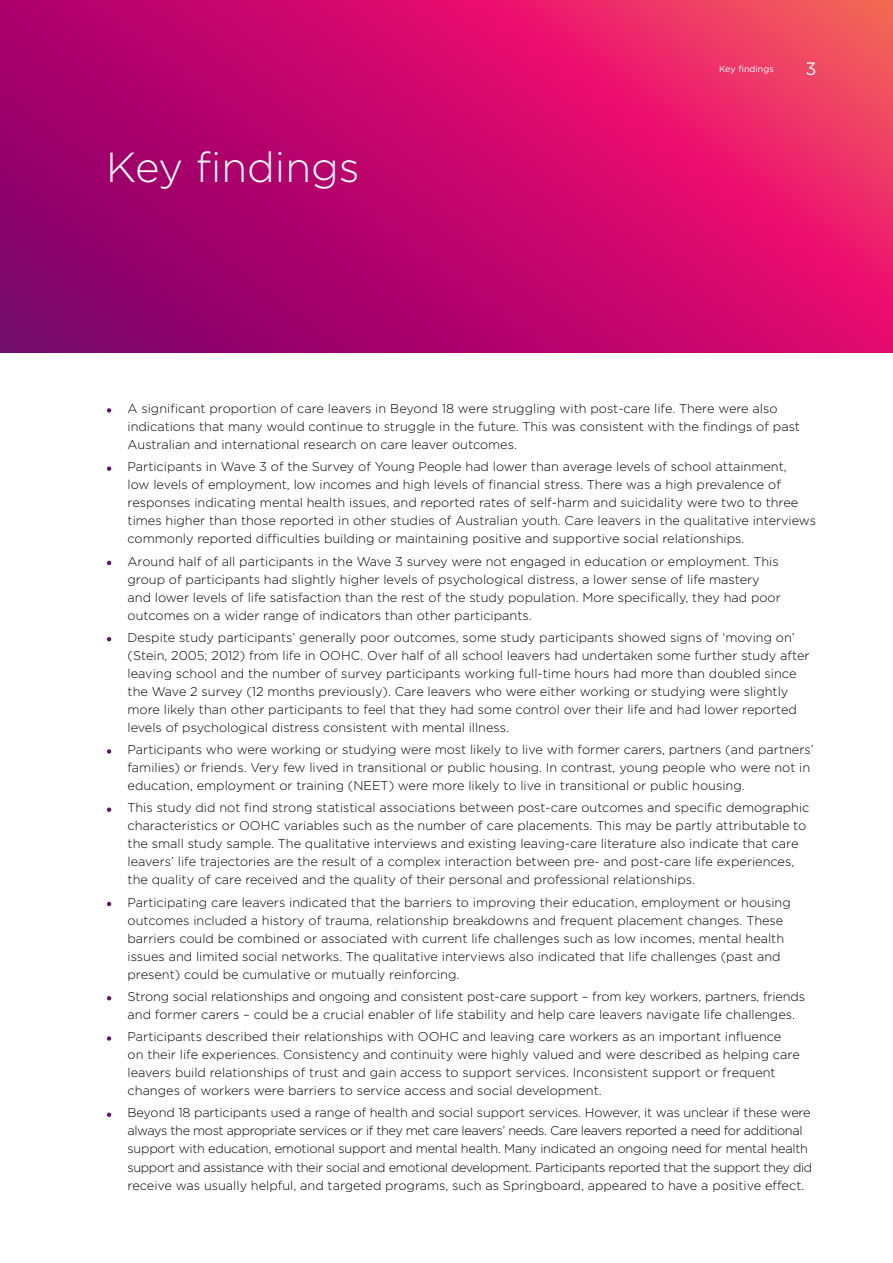
<style>
.page{position:relative;width:893px;height:1263px;background:#fff}
.page>*{position:absolute;margin:0;border:0;box-sizing:border-box;transform-origin:0 0}
.t1{font:300 42px "Gotham";color:#fff}
.t2{font:18px "Gotham";color:#fff}
.t3{font:300 12.75px/18px "Gotham";color:#000}
.t4{font:300 12.75px/18px "Gotham";letter-spacing:-.02em;color:#000}
.t5{font:9px "Gotham";color:#fff}
</style>
<div class="page">
<svg style="left:0;top:0;width:893px;height:353px;background:#c40d6b"></svg>
<h1 class="t1" style="left:106px;top:141px;width:255px">Key findings</h1>
<p class="t5" style="left:719px;top:63px;width:56px">Key findings</p>
<h2 class="t2" style="left:805px;top:57px;width:13px">3</h2>
<p class="t3" style="left:128px;top:399px;width:674px">A significant proportion of care leavers in Beyond 18 were struggling with post‑care life. There were also indications that many would continue to struggle in the future. This was consistent with the findings of past<br>Australian and international research on care leaver outcomes.</p>
<p class="t3" style="left:128px;top:457px;width:690px">Participants in Wave 3 of the Survey of Young People had lower than average levels of school attainment,<br>low levels of employment, low incomes and high levels of financial stress. There was a high prevalence of responses indicating mental health issues, and reported rates of self‑harm and suicidality were two to three times higher than those reported in other studies of Australian youth. Care leavers in the qualitative interviews commonly reported difficulties building or maintaining positive and supportive social relationships.</p>
<p class="t3" style="left:128px;top:552px;width:655px">Around half of all participants in the Wave 3 survey were not engaged in education or employment. This group of participants had slightly higher levels of psychological distress, a lower sense of life mastery and lower levels of life satisfaction than the rest of the study population. More specifically, they had poor outcomes on a wider range of indicators than other participants.</p>
<p class="t3" style="left:128px;top:628px;width:683px">Despite study participants’ generally poor outcomes, some study participants showed signs of ‘moving on’ (Stein, 2005; 2012) from life in OOHC. Over half of all school leavers had undertaken some further study after leaving school and the number of survey participants working full‑time hours had more than doubled since the Wave 2 survey (12 months previously). Care leavers who were either working or studying were slightly more likely than other participants to feel that they had some control over their life and had lower reported levels of psychological distress consistent with mental illness.</p>
<p class="t3" style="left:128px;top:740px;width:688px">Participants who were working or studying were most likely to live with former carers, partners (and partners’ families) or friends. Very few lived in transitional or public housing. In contrast, young people who were not in education, employment or training (NEET) were more likely to live in transitional or public housing.</p>
<p class="t3" style="left:128px;top:798px;width:683px">This study did not find strong statistical associations between post‑care outcomes and specific demographic characteristics or OOHC variables such as the number of care placements. This may be partly attributable to the small study sample. The qualitative interviews and existing leaving‑care literature also indicate that care leavers’ life trajectories are the result of a complex interaction between pre- and post‑care life experiences, the quality of care received and the quality of their personal and professional relationships.</p>
<p class="t3" style="left:128px;top:893px;width:665px">Participating care leavers indicated that the barriers to improving their education, employment or housing outcomes included a history of trauma, relationship breakdowns and frequent placement changes. These barriers could be combined or associated with current life challenges such as low incomes, mental health issues and limited social networks. The qualitative interviews also indicated that life challenges (past and present) could be cumulative or mutually reinforcing.</p>
<p class="t3" style="left:128px;top:987px;width:679px">Strong social relationships and ongoing and consistent post‑care support – from key workers, partners, friends and former carers – could be a crucial enabler of life stability and help care leavers navigate life challenges.</p>
<p class="t3" style="left:128px;top:1027px;width:674px">Participants described their relationships with OOHC and leaving care workers as an important influence on their life experiences. Consistency and continuity were highly valued and were described as helping care leavers build relationships of trust and gain access to support services. Inconsistent support or frequent changes of workers were barriers to service access and social development.</p>
<p class="t4" style="left:128px;top:1103px;width:686px">Beyond 18 participants used a range of health and social support services. However, it was unclear if these were always the most appropriate services or if they met care leavers’ needs. Care leavers reported a need for additional support with education, emotional support and mental health. Many indicated an ongoing need for mental health support and assistance with their social and emotional development. Participants reported that the support they did receive was usually helpful, and targeted programs, such as Springboard, appeared to have a positive effect.</p>
</div>
